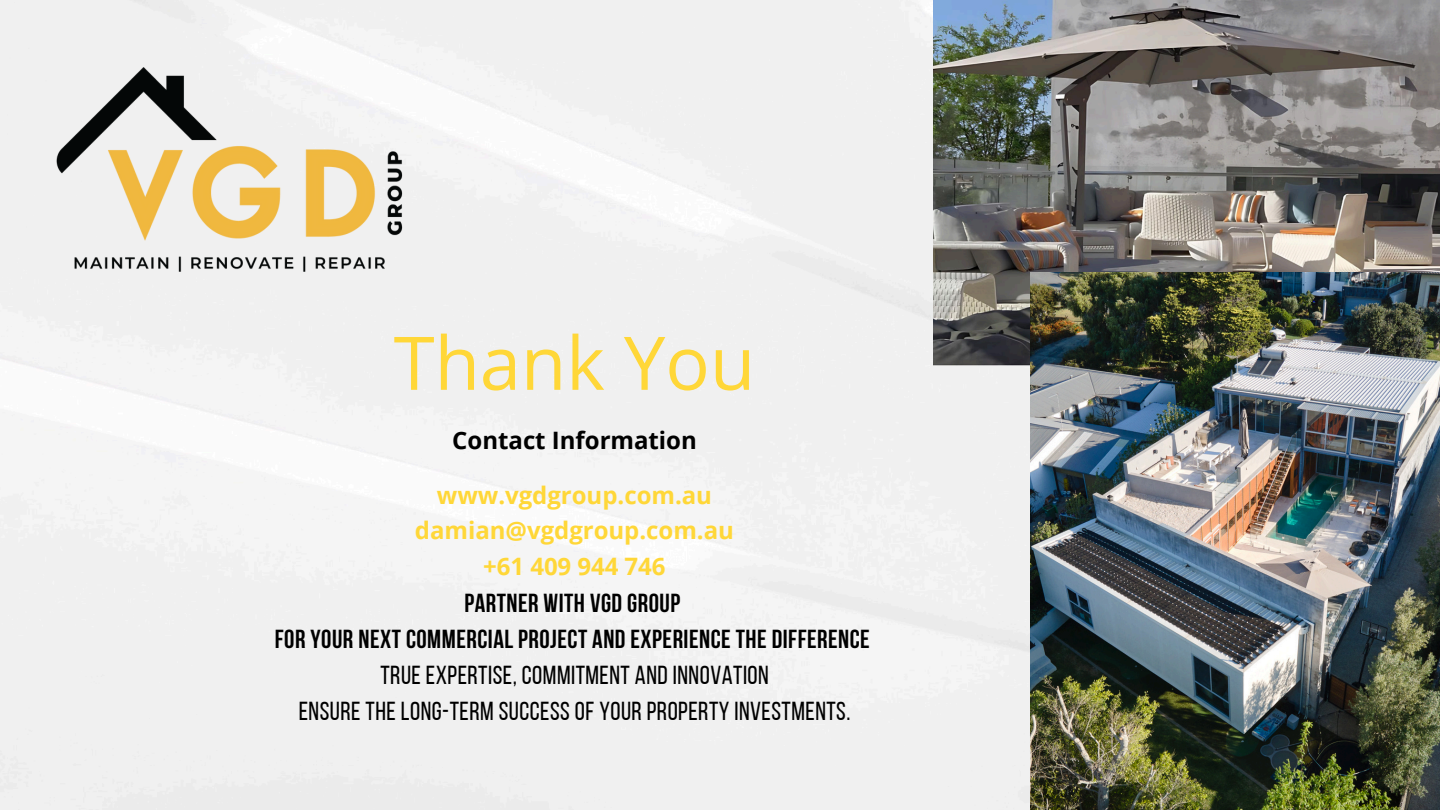
<style>
.page{position:relative;width:1440px;height:810px;background:#fff}
.page>*{position:absolute;margin:0;border:0;box-sizing:border-box;transform-origin:0 0}
.t1{font:74px "Open Sans";color:#ffd738}
.t2{font:26px/36px "Bebas Neue";letter-spacing:.02em;color:#000;text-align:center}
.t3{font:700 24px/35.6px "Open Sans";color:#ffd738;text-align:center}
.t4{font:700 24px "Open Sans";color:#000}
.s1{font-weight:700}
</style>
<div class="page">
<div style="left:0;top:0;width:1031px;height:810px;background:#f0f0f0"></div>
<img style="left:54px;top:67px;width:352px;height:206px">
<img style="left:934px;top:0;width:506px;height:366px">
<img style="left:1031px;top:272px;width:409px;height:538px">
<p class="t1" style="left:394px;top:311px;width:363px">Thank You</p>
<p class="t4" style="left:452px;top:423px;width:246px">Contact Information</p>
<p class="t3" style="left:415px;top:477px;width:321px">www.vgdgroup.com.au damian@vgdgroup.com.au +61 409 944 746</p>
<p class="t2" style="left:275px;top:587px;width:597px"><span class="s1">PARTNER WITH VGD GROUP<br>FOR YOUR NEXT COMMERCIAL PROJECT AND EXPERIENCE THE DIFFERENCE </span>TRUE EXPERTISE, COMMITMENT AND INNOVATION<br>ENSURE THE LONG-TERM SUCCESS OF YOUR PROPERTY INVESTMENTS.</p>
</div>
